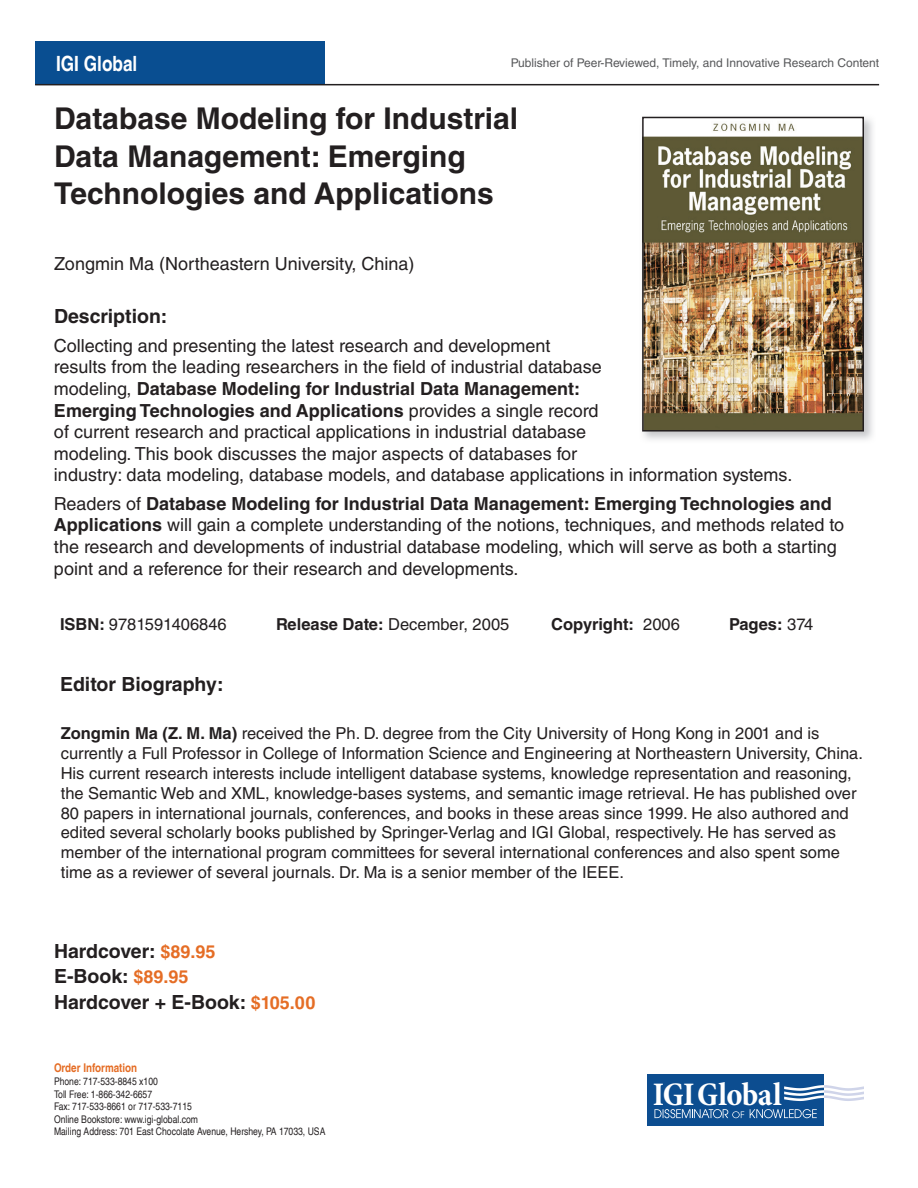
<style>
.page{position:relative;width:918px;height:1188px;background:#fff}
.page>*{position:absolute;margin:0;border:0;box-sizing:border-box;transform-origin:0 0}
.t1{font:700 condensed 33.3px "Minion Pro";letter-spacing:-.015em;color:#fff}
.t2{font:700 30px/37.5px "Helvetica LT Std";color:#231f20}
.t3{font:700 condensed 21px "Helvetica LT";color:#fff}
.t4{font:700 19.5px/25.5px "Helvetica LT Std";color:#231f20}
.t5{font:18px/21.6px "Helvetica LT Std";color:#231f20}
.t6{font:16.5px/19.8px "Helvetica LT Std";color:#231f20}
.t7{font:700 16.5px "Helvetica LT Std";color:#231f20}
.t8{font:12px "Helvetica LT Std";color:#57585a}
.t9{font:700 condensed 12px "Helvetica LT";color:#e56d25}
.t10{font:condensed 10.5px/12.6px "Helvetica LT";color:#231f20}
.s1{font-weight:700}
.s2{font-weight:400}
.s3{font-size:18px;color:#e56d25}
</style>
<div class="page">
<div style="left:35px;top:41px;width:290px;height:44px;background:#094e91"></div>
<svg style="left:647px;top:1125px;width:177px;height:1px"></svg>
<div style="left:647px;top:1074px;width:177px;height:51px;background:#0c4d90"></div>
<svg style="left:654px;top:1109px;width:90px;height:9px"></svg>
<svg style="left:750px;top:1109px;width:67px;height:9px"></svg>
<svg style="left:784px;top:1085px;width:80px;height:16px"></svg>
<hr style="left:35px;top:84px;width:844px;height:1px;background:#231f20">
<img style="left:645px;top:121px;width:216px;height:308px">
<div style="left:642px;top:117px;width:222px;height:315px;border:2px solid #231f20"></div>
<p class="t3" style="left:56px;top:50px;width:83px">IGI Global</p>
<p class="t8" style="left:511px;top:56px;width:370px">Publisher of Peer-Reviewed, Timely, and Innovative Research Content</p>
<h2 class="t2" style="left:54px;top:99px;width:466px">Database Modeling for Industrial<br>Data Management: Emerging<br>Technologies and Applications</h2>
<p class="t5" style="left:54px;top:253px;width:362px">Zongmin Ma (Northeastern University, China)</p>
<p class="t4" style="left:54px;top:304px;width:115px">Description:</p>
<p class="t5" style="left:54px;top:335px;width:740px">Collecting and presenting the latest research and development<br>results from the leading researchers in the eld of industrial database<br>modeling, <span class="s1">Database Modeling for Industrial Data Management:<br>Emerging Technologies and Applications</span> provides a single record<br>of current research and practical applications in industrial database<br>modeling. This book discusses the major aspects of databases for<br>industry: data modeling, database models, and database applications in information systems.</p>
<p class="t5" style="left:54px;top:493px;width:792px">Readers of <span class="s1">Database Modeling for Industrial Data Management: Emerging Technologies and Applications</span> will gain a complete understanding of the notions, techniques, and methods related to the research and developments of industrial database modeling, which will serve as both a starting point and a reference for their research and developments.</p>
<p class="t6" style="left:60px;top:614px;width:168px"><span class="s1">ISBN:</span> 9781591406846</p>
<p class="t6" style="left:276px;top:614px;width:235px"><span class="s1">Release Date:</span> December, 2005</p>
<p class="t7" style="left:551px;top:614px;width:130px">Copyright: <span class="s2">2006</span></p>
<p class="t7" style="left:729px;top:614px;width:86px">Pages: <span class="s2">374</span></p>
<p class="t4" style="left:60px;top:671px;width:165px">Editor Biography:</p>
<p class="t6" style="left:61px;top:724px;width:804px"><span class="s1">Zongmin Ma (Z. M. Ma)</span> received the Ph. D. degree from the City University of Hong Kong in 2001 and is currently a Full Professor in College of Information Science and Engineering at Northeastern University, China.<br>His current research interests include intelligent database systems, knowledge representation and reasoning, the Semantic Web and XML, knowledge-bases systems, and semantic image retrieval. He has published over 80 papers in international journals, conferences, and books in these areas since 1999. He also authored and edited several scholarly books published by Springer-Verlag and IGI Global, respectively. He has served as member of the international program committees for several international conferences and also spent some time as a reviewer of several journals. Dr. Ma is a senior member of the IEEE.</p>
<p class="t4" style="left:54px;top:938px;width:263px">Hardcover: <span class="s3">$89.95<br></span>E-Book: <span class="s3">$89.95<br></span>Hardcover + E-Book: <span class="s3">$105.00</span></p>
<p class="t9" style="left:54px;top:1061px;width:85px">Order Information</p>
<p class="t10" style="left:54px;top:1075px;width:273px">Phone: 717-533-8845 x100<br>Toll Free: 1-866-342-6657<br>Fax: 717-533-8661 or 717-533-7115<br>Online Bookstore: www.igi-global.com<br>Mailing Address: 701 East Chocolate Avenue, Hershey, PA 17033, USA</p>
<h1 class="t1" style="left:653px;top:1071px;width:130px">IGIGlobal</h1>
</div>
